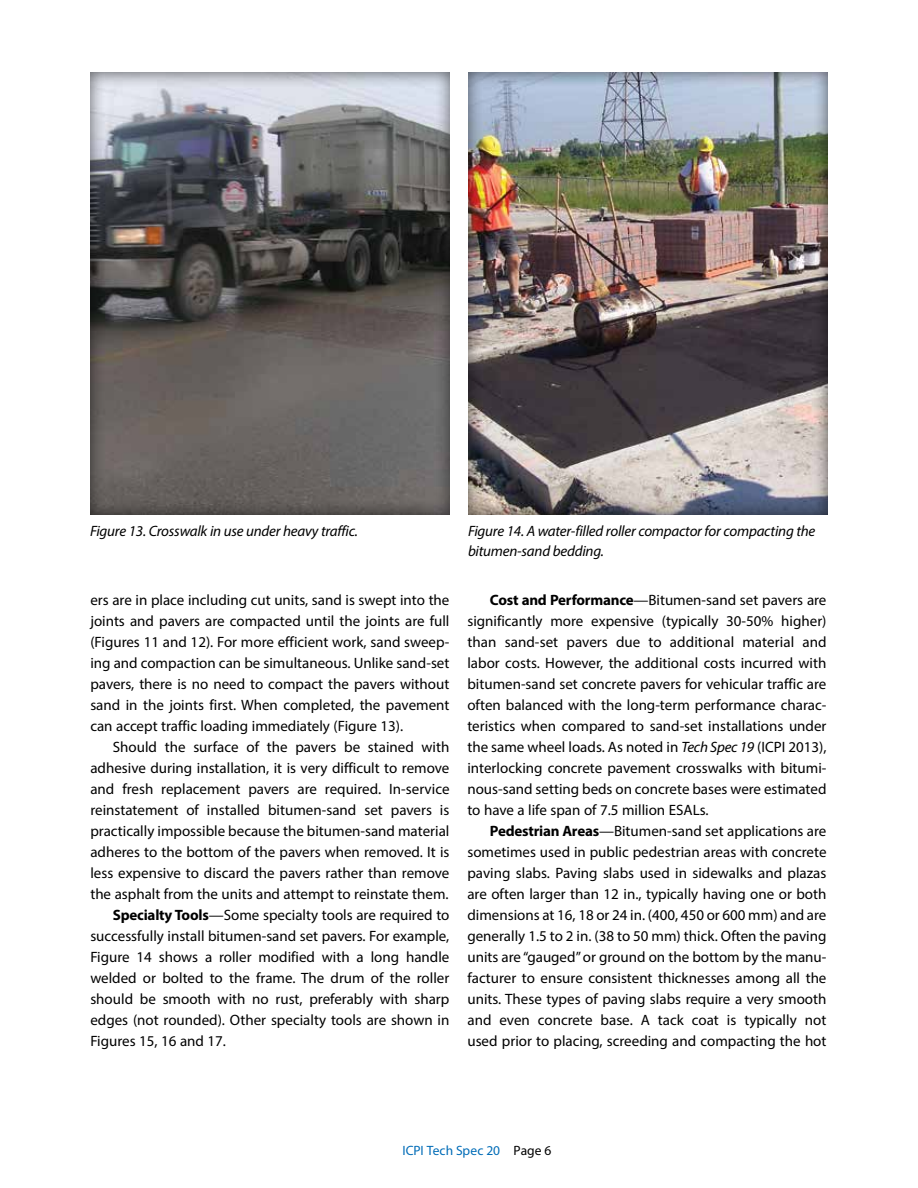
<style>
.page{position:relative;width:918px;height:1188px;background:#fff}
.page>*{position:absolute;margin:0;border:0;box-sizing:border-box;transform-origin:0 0}
.t1{font:15px/21px "Myriad Pro";color:#000;text-align:justify}
.t2{font:italic 15px/19.5px "Myriad Pro";letter-spacing:-.015em;color:#000}
.t3{font:13.5px "Myriad Pro";color:#006cb7}
.s1{font-weight:700}
.s2{font-style:italic}
.s3{color:#000}
</style>
<div class="page">
<div style="left:89px;top:71px;width:361px;height:444px;background:#000;opacity:.65"></div>
<div style="left:467px;top:71px;width:363px;height:444px;background:#000;opacity:.65"></div>
<p class="t2" style="left:90px;top:521px;width:269px">Figure 13. Crosswalk in use under heavy traffic.</p>
<p class="t2" style="left:468px;top:521px;width:349px">Figure 14. A water-filled roller compactor for compacting the bitumen-sand bedding.</p>
<p class="t1" style="left:90px;top:589px;width:361px">ers are in place including cut units, sand is swept into the joints and pavers are compacted until the joints are full (Figures 11 and 12). For more efficient work, sand sweep&shy;ing and compaction can be simultaneous. Unlike sand-set pavers, there is no need to compact the pavers without sand in the joints first. When completed, the pavement can accept traffic loading immediately (Figure 13).</p>
<p class="t1" style="left:113px;top:736px;width:338px">Should the surface of the pavers be stained with</p>
<p class="t1" style="left:90px;top:757px;width:361px">adhesive during installation, it is very difficult to remove</p>
<p class="t1" style="left:90px;top:778px;width:361px">and fresh replacement pavers are required. In-service</p>
<p class="t1" style="left:90px;top:799px;width:361px">reinstatement of installed bitumen-sand set pavers is</p>
<p class="t1" style="left:90px;top:820px;width:361px">practically impossible because the bitumen-sand material</p>
<p class="t1" style="left:90px;top:841px;width:361px">adheres to the bottom of the pavers when removed. It is</p>
<p class="t1" style="left:90px;top:862px;width:361px">less expensive to discard the pavers rather than remove</p>
<p class="t1" style="left:90px;top:883px;width:360px">the asphalt from the units and attempt to reinstate them.</p>
<p class="t1" style="left:113px;top:904px;width:338px"><span class="s1">Specialty Tools</span>—Some specialty tools are required to</p>
<p class="t1" style="left:90px;top:925px;width:361px">successfully install bitumen-sand set pavers. For example,</p>
<p class="t1" style="left:90px;top:946px;width:361px">Figure 14 shows a roller modified with a long handle</p>
<p class="t1" style="left:90px;top:967px;width:361px">welded or bolted to the frame. The drum of the roller</p>
<p class="t1" style="left:90px;top:988px;width:361px">should be smooth with no rust, preferably with sharp</p>
<p class="t1" style="left:90px;top:1009px;width:361px">edges (not rounded). Other specialty tools are shown in</p>
<p class="t1" style="left:90px;top:1030px;width:137px">Figures 15, 16 and 17.</p>
<p class="t1" style="left:467px;top:589px;width:361px;text-indent:23px"><span class="s1">Cost and Performance</span>—Bitumen-sand set pavers are significantly more expensive (typically 30-50% higher) than sand-set pavers due to additional material and labor costs. However, the additional costs incurred with bitumen-sand set concrete pavers for vehicular traffic are often balanced with the long-term performance charac&shy;teristics when compared to sand-set installations under the same wheel loads. As noted in <span class="s2">Tech Spec 19</span> (ICPI 2013), interlocking concrete pavement crosswalks with bitumi&shy;nous-sand setting beds on concrete bases were estimated to have a life span of 7.5 million ESALs.</p>
<p class="t1" style="left:467px;top:820px;width:361px;text-indent:22px"><span class="s1">Pedestrian Areas</span>—Bitumen-sand set applications are sometimes used in public pedestrian areas with concrete paving slabs. Paving slabs used in sidewalks and plazas are often larger than 12 in., typically having one or both dimensions at 16, 18 or 24 in. (400, 450 or 600 mm) and are generally 1.5 to 2 in. (38 to 50 mm) thick. Often the paving units are “gauged” or ground on the bottom by the manu&shy;facturer to ensure consistent thicknesses among all the units. These types of paving slabs require a very smooth and even concrete base. A tack coat is typically not used prior to placing, screeding and compacting the hot</p>
<p class="t3" style="left:403px;top:1142px;width:150px">ICPI Tech Spec 20 <span class="s3">Page 6</span></p>
</div>
